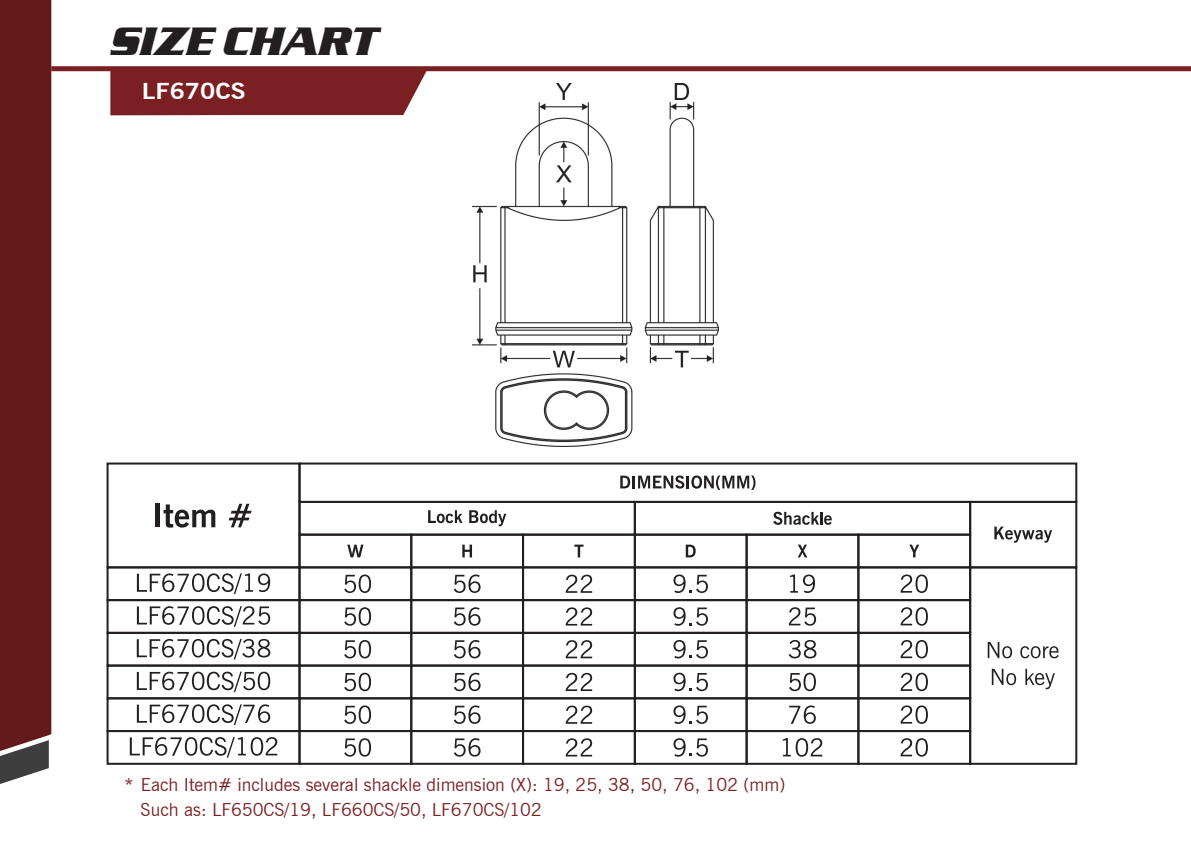
<style>
.page{position:relative;width:1191px;height:842px;background:#fff}
.page>*{position:absolute;margin:0;border:0;box-sizing:border-box;transform-origin:0 0}
.t1{font:italic 700 40.9px "Serpentine D";color:#231f20}
.t2{font:700 21.9px "News Gothic BT";color:#fff;scale:1.14 1}
.t3{font:18px/24.6px "News Gothic BT";color:#7a2023}
</style>
<div class="page">
<div style="left:0;top:0;width:51px;height:784px;background:#64191b"></div>
<div style="left:107px;top:462px;width:193px;height:106px;border:2px solid #231f20"></div>
<div style="left:298px;top:462px;width:779px;height:41px;border:2px solid #231f20"></div>
<div style="left:969px;top:501px;width:108px;height:67px;border:2px solid #231f20"></div>
<div style="left:634px;top:501px;width:337px;height:35px;border:2px solid #231f20"></div>
<div style="left:298px;top:501px;width:338px;height:35px;border:2px solid #231f20"></div>
<div style="left:857px;top:534px;width:114px;height:34px;border:2px solid #231f20"></div>
<div style="left:745px;top:534px;width:114px;height:34px;border:2px solid #231f20"></div>
<div style="left:634px;top:534px;width:113px;height:34px;border:2px solid #231f20"></div>
<div style="left:522px;top:534px;width:114px;height:34px;border:2px solid #231f20"></div>
<div style="left:410px;top:534px;width:114px;height:34px;border:2px solid #231f20"></div>
<div style="left:298px;top:534px;width:114px;height:34px;border:2px solid #231f20"></div>
<div style="left:857px;top:566px;width:114px;height:35px;border:2px solid #231f20"></div>
<div style="left:745px;top:566px;width:114px;height:35px;border:2px solid #231f20"></div>
<div style="left:634px;top:566px;width:113px;height:35px;border:2px solid #231f20"></div>
<div style="left:522px;top:566px;width:114px;height:35px;border:2px solid #231f20"></div>
<div style="left:410px;top:566px;width:114px;height:35px;border:2px solid #231f20"></div>
<div style="left:298px;top:566px;width:114px;height:35px;border:2px solid #231f20"></div>
<div style="left:107px;top:566px;width:193px;height:35px;border:2px solid #231f20"></div>
<div style="left:857px;top:599px;width:114px;height:35px;border:2px solid #231f20"></div>
<div style="left:745px;top:599px;width:114px;height:35px;border:2px solid #231f20"></div>
<div style="left:634px;top:599px;width:113px;height:35px;border:2px solid #231f20"></div>
<div style="left:522px;top:599px;width:114px;height:35px;border:2px solid #231f20"></div>
<div style="left:410px;top:599px;width:114px;height:35px;border:2px solid #231f20"></div>
<div style="left:298px;top:599px;width:114px;height:35px;border:2px solid #231f20"></div>
<div style="left:107px;top:599px;width:193px;height:35px;border:2px solid #231f20"></div>
<div style="left:969px;top:566px;width:108px;height:199px;border:2px solid #231f20"></div>
<div style="left:857px;top:665px;width:114px;height:34px;border:2px solid #231f20"></div>
<div style="left:745px;top:665px;width:114px;height:34px;border:2px solid #231f20"></div>
<div style="left:522px;top:665px;width:114px;height:34px;border:2px solid #231f20"></div>
<div style="left:410px;top:665px;width:114px;height:34px;border:2px solid #231f20"></div>
<div style="left:298px;top:665px;width:114px;height:34px;border:2px solid #231f20"></div>
<div style="left:107px;top:665px;width:193px;height:34px;border:2px solid #231f20"></div>
<div style="left:857px;top:632px;width:114px;height:35px;border:2px solid #231f20"></div>
<div style="left:745px;top:632px;width:114px;height:35px;border:2px solid #231f20"></div>
<div style="left:634px;top:632px;width:113px;height:35px;border:2px solid #231f20"></div>
<div style="left:522px;top:632px;width:114px;height:35px;border:2px solid #231f20"></div>
<div style="left:410px;top:632px;width:114px;height:35px;border:2px solid #231f20"></div>
<div style="left:298px;top:632px;width:114px;height:35px;border:2px solid #231f20"></div>
<div style="left:107px;top:632px;width:193px;height:35px;border:2px solid #231f20"></div>
<div style="left:857px;top:730px;width:114px;height:35px;border:2px solid #231f20"></div>
<div style="left:745px;top:730px;width:114px;height:35px;border:2px solid #231f20"></div>
<div style="left:634px;top:730px;width:113px;height:35px;border:2px solid #231f20"></div>
<div style="left:522px;top:730px;width:114px;height:35px;border:2px solid #231f20"></div>
<div style="left:410px;top:730px;width:114px;height:35px;border:2px solid #231f20"></div>
<div style="left:298px;top:730px;width:114px;height:35px;border:2px solid #231f20"></div>
<div style="left:107px;top:730px;width:193px;height:35px;border:2px solid #231f20"></div>
<div style="left:857px;top:697px;width:114px;height:35px;border:2px solid #231f20"></div>
<div style="left:745px;top:697px;width:114px;height:35px;border:2px solid #231f20"></div>
<div style="left:634px;top:697px;width:113px;height:35px;border:2px solid #231f20"></div>
<div style="left:522px;top:697px;width:114px;height:35px;border:2px solid #231f20"></div>
<div style="left:410px;top:697px;width:114px;height:35px;border:2px solid #231f20"></div>
<div style="left:298px;top:697px;width:114px;height:35px;border:2px solid #231f20"></div>
<div style="left:107px;top:697px;width:193px;height:35px;border:2px solid #231f20"></div>
<div style="left:155px;top:503px;width:5px;height:24px;background:#231f20"></div>
<svg style="left:163px;top:504px;width:52px;height:24px"></svg>
<svg style="left:228px;top:504px;width:24px;height:23px"></svg>
<svg style="left:620px;top:475px;width:135px;height:15px"></svg>
<svg style="left:428px;top:510px;width:34px;height:13px"></svg>
<svg style="left:469px;top:510px;width:37px;height:16px"></svg>
<svg style="left:773px;top:512px;width:58px;height:13px"></svg>
<svg style="left:994px;top:527px;width:58px;height:16px"></svg>
<svg style="left:347px;top:545px;width:16px;height:12px"></svg>
<svg style="left:462px;top:545px;width:10px;height:12px"></svg>
<svg style="left:574px;top:545px;width:9px;height:12px"></svg>
<svg style="left:686px;top:545px;width:9px;height:12px"></svg>
<svg style="left:798px;top:545px;width:9px;height:12px"></svg>
<svg style="left:909px;top:545px;width:10px;height:12px"></svg>
<svg style="left:987px;top:642px;width:25px;height:16px"></svg>
<svg style="left:1020px;top:646px;width:38px;height:12px"></svg>
<svg style="left:991px;top:669px;width:25px;height:16px"></svg>
<svg style="left:1025px;top:669px;width:30px;height:20px"></svg>
<div style="left:110px;top:71px;width:317px;height:44px;background:#7a2023"></div>
<div style="left:51px;top:66px;width:1140px;height:5px;background:#7a2023"></div>
<svg style="left:137px;top:573px;width:133px;height:21px"></svg>
<svg style="left:137px;top:606px;width:133px;height:21px"></svg>
<svg style="left:137px;top:639px;width:133px;height:20px"></svg>
<svg style="left:137px;top:672px;width:133px;height:20px"></svg>
<svg style="left:137px;top:704px;width:133px;height:21px"></svg>
<svg style="left:130px;top:737px;width:147px;height:21px"></svg>
<svg style="left:782px;top:738px;width:40px;height:19px"></svg>
<svg style="left:673px;top:574px;width:35px;height:19px"></svg>
<svg style="left:790px;top:574px;width:25px;height:19px"></svg>
<svg style="left:900px;top:574px;width:28px;height:19px"></svg>
<svg style="left:566px;top:575px;width:26px;height:18px"></svg>
<svg style="left:789px;top:607px;width:27px;height:19px"></svg>
<svg style="left:788px;top:640px;width:28px;height:18px"></svg>
<svg style="left:344px;top:574px;width:27px;height:19px"></svg>
<svg style="left:673px;top:607px;width:35px;height:19px"></svg>
<svg style="left:344px;top:607px;width:27px;height:19px"></svg>
<svg style="left:673px;top:640px;width:35px;height:18px"></svg>
<svg style="left:344px;top:640px;width:27px;height:18px"></svg>
<svg style="left:673px;top:673px;width:35px;height:18px"></svg>
<svg style="left:344px;top:673px;width:27px;height:18px"></svg>
<svg style="left:673px;top:705px;width:35px;height:19px"></svg>
<svg style="left:344px;top:705px;width:27px;height:19px"></svg>
<svg style="left:673px;top:738px;width:35px;height:19px"></svg>
<svg style="left:344px;top:738px;width:27px;height:19px"></svg>
<svg style="left:789px;top:673px;width:27px;height:18px"></svg>
<svg style="left:454px;top:574px;width:26px;height:19px"></svg>
<svg style="left:900px;top:607px;width:28px;height:19px"></svg>
<svg style="left:566px;top:607px;width:26px;height:18px"></svg>
<svg style="left:454px;top:607px;width:26px;height:19px"></svg>
<svg style="left:900px;top:640px;width:28px;height:18px"></svg>
<svg style="left:566px;top:640px;width:26px;height:18px"></svg>
<svg style="left:454px;top:640px;width:26px;height:18px"></svg>
<svg style="left:900px;top:673px;width:28px;height:18px"></svg>
<svg style="left:566px;top:673px;width:26px;height:18px"></svg>
<svg style="left:454px;top:673px;width:26px;height:18px"></svg>
<svg style="left:900px;top:705px;width:28px;height:19px"></svg>
<svg style="left:566px;top:706px;width:26px;height:18px"></svg>
<svg style="left:454px;top:705px;width:26px;height:19px"></svg>
<svg style="left:900px;top:738px;width:28px;height:19px"></svg>
<svg style="left:566px;top:738px;width:26px;height:18px"></svg>
<svg style="left:454px;top:738px;width:26px;height:19px"></svg>
<svg style="left:789px;top:705px;width:27px;height:19px"></svg>
<img style="left:473px;top:83px;width:245px;height:364px">
<h1 class="t1" style="left:111px;top:18px;width:268px">SIZE CHART</h1>
<p class="t2" style="left:142px;top:78px;width:92px">LF670CS</p>
<p class="t3" style="left:141px;top:772px;width:646px;text-indent:-16px">* Each Item# includes several shackle dimension (X): 19, 25, 38, 50, 76, 102 (mm)<br>Such as: LF650CS/19, LF660CS/50, LF670CS/102</p>
</div>
